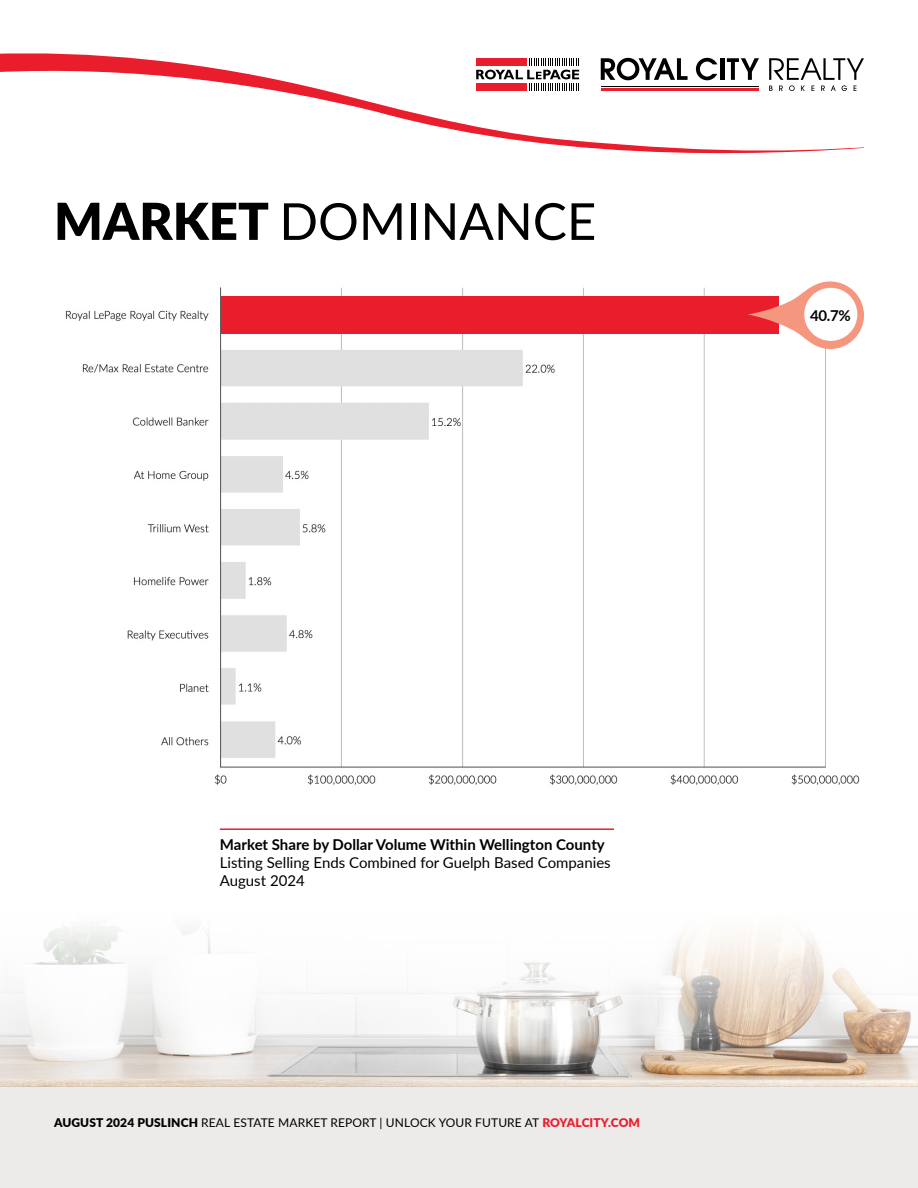
<style>
.page{position:relative;width:918px;height:1188px;background:#fff}
.page>*{position:absolute;margin:0;border:0;box-sizing:border-box;transform-origin:0 0}
.t1{font:51px "Lato";color:#000}
.t2{font:15px/18px "Lato";color:#000}
.t3{font:700 15px "Lato";color:#000}
.t4{font:12px "Lato";letter-spacing:.01em;color:#000}
.s1{font-weight:900}
.s2{font-weight:900;color:#ea1d2d}
</style>
<div class="page">
<img style="left:0;top:927px;width:918px;height:160px">
<div style="left:0;top:1087px;width:918px;height:101px;background:#edebea"></div>
<svg style="left:0;top:53px;width:864px;height:100px"></svg>
<svg style="left:601px;top:58px;width:87px;height:22px"></svg>
<svg style="left:696px;top:58px;width:21px;height:22px"></svg>
<hr style="left:720px;top:58px;width:4px;height:22px;background:#000">
<svg style="left:727px;top:58px;width:32px;height:22px"></svg>
<svg style="left:769px;top:58px;width:95px;height:33px"></svg>
<hr style="left:601px;top:86px;width:157px;height:1px;background:#000">
<hr style="left:601px;top:88px;width:157px;height:3px;background:#ea1d2d">
<div style="left:472px;top:54px;width:111px;height:38px;background:#fff"></div>
<svg style="left:476px;top:58px;width:103px;height:33px"></svg>
<hr style="left:220px;top:828px;width:394px;height:2px;background:#ea1d2d">
<img style="left:65px;top:287px;width:795px;height:498px">
<div style="left:222px;top:296px;width:557px;height:38px;background:#ea1d2d"></div>
<svg style="left:748px;top:281px;width:116px;height:68px"></svg>
<div style="left:804px;top:288px;width:53px;height:53px;background:#fff;border-radius:50%"></div>
<h1 class="t1" style="left:54px;top:185px;width:544px"><span class="s1">MARKET</span> DOMINANCE</h1>
<p class="t3" style="left:810px;top:305px;width:42px">40.7%</p>
<p class="t3" style="left:220px;top:834px;width:386px">Market Share by Dollar Volume Within Wellington County</p>
<p class="t2" style="left:220px;top:853px;width:392px">Listing Selling Ends Combined for Guelph Based Companies<br>August 2024</p>
<p class="t4" style="left:54px;top:1114px;width:588px"><span class="s1">AUGUST 2024 PUSLINCH</span> REAL ESTATE MARKET REPORT | UNLOCK YOUR FUTURE AT <span class="s2">ROYALCITY.COM</span></p>
</div>
